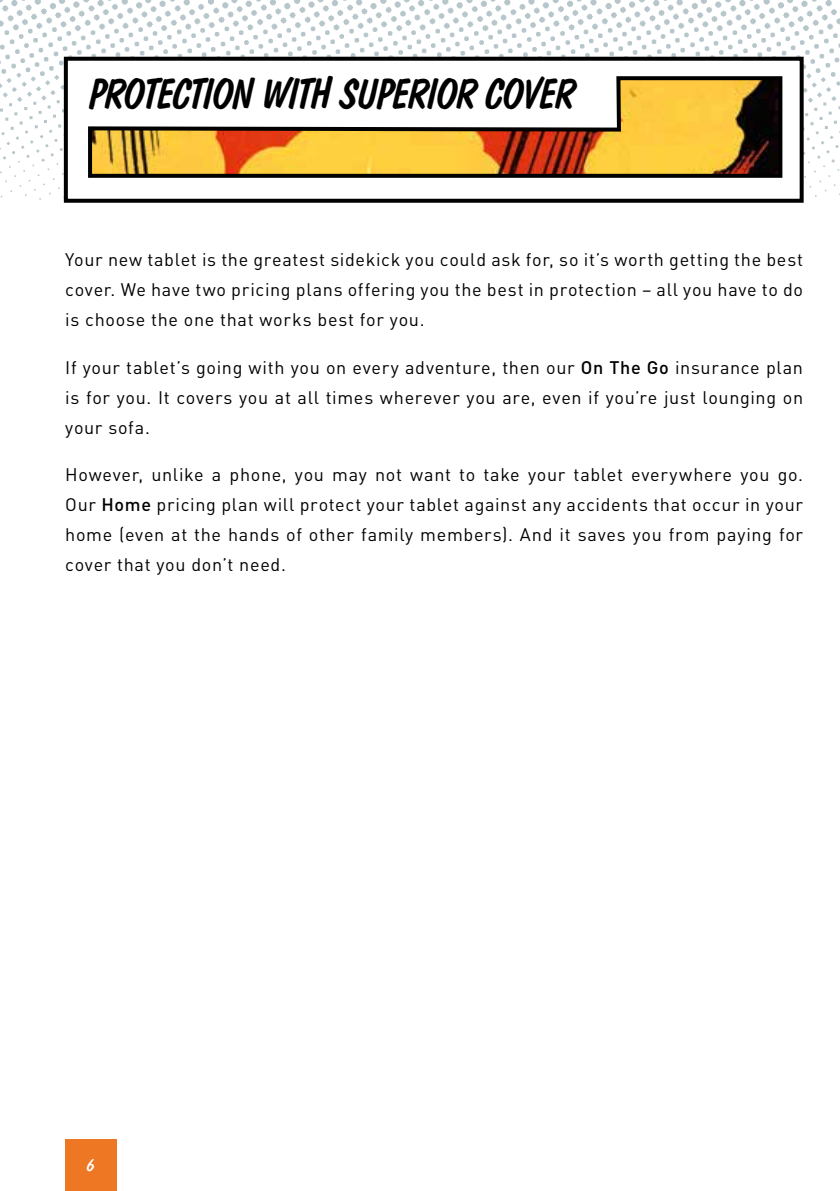
<style>
.page{position:relative;width:840px;height:1191px;background:#fff}
.page>*{position:absolute;margin:0;border:0;box-sizing:border-box;transform-origin:0 0}
.t1{font:42.6px "Dom Diagonal BT";letter-spacing:-.04em;color:#000}
.t2{font:18px/30px "DIN";letter-spacing:.035em;color:#000;text-align:justify}
.t3{font:18px "Dom Diagonal BT";color:#fff}
.s1{font-weight:500}
</style>
<div class="page">
<div style="left:65px;top:1140px;width:51px;height:51px;background:#ee7723"></div>
<img style="left:0;top:0;width:839px;height:203px">
<div style="left:66px;top:59px;width:735px;height:142px;background:#fff"></div>
<div style="left:64px;top:57px;width:739px;height:146px;border:4px solid #000"></div>
<svg style="left:88px;top:76px;width:695px;height:102px"></svg>
<h1 class="t1" style="left:90px;top:68px;width:487px">PROTECTION WITH SUPERIOR COVER</h1>
<p class="t2" style="left:65px;top:245px;width:739px">Your new tablet is the greatest sidekick you could ask for, so it’s worth getting the best cover. We have two pricing plans offering you the best in protection – all you have to do is choose the one that works best for you.</p>
<p class="t2" style="left:65px;top:352px;width:739px">If your tablet’s going with you on every adventure, then our <span class="s1">On The Go</span> insurance plan is for you. It covers you at all times wherever you are, even if you’re just lounging on your sofa.</p>
<p class="t2" style="left:65px;top:459px;width:739px">However, unlike a phone, you may not want to take your tablet everywhere you go.<br>Our <span class="s1">Home</span> pricing plan will protect your tablet against any accidents that occur in your home (even at the hands of other family members). And it saves you from paying for cover that you don’t need.</p>
<p class="t3" style="left:86px;top:1153px;width:10px">6</p>
</div>
